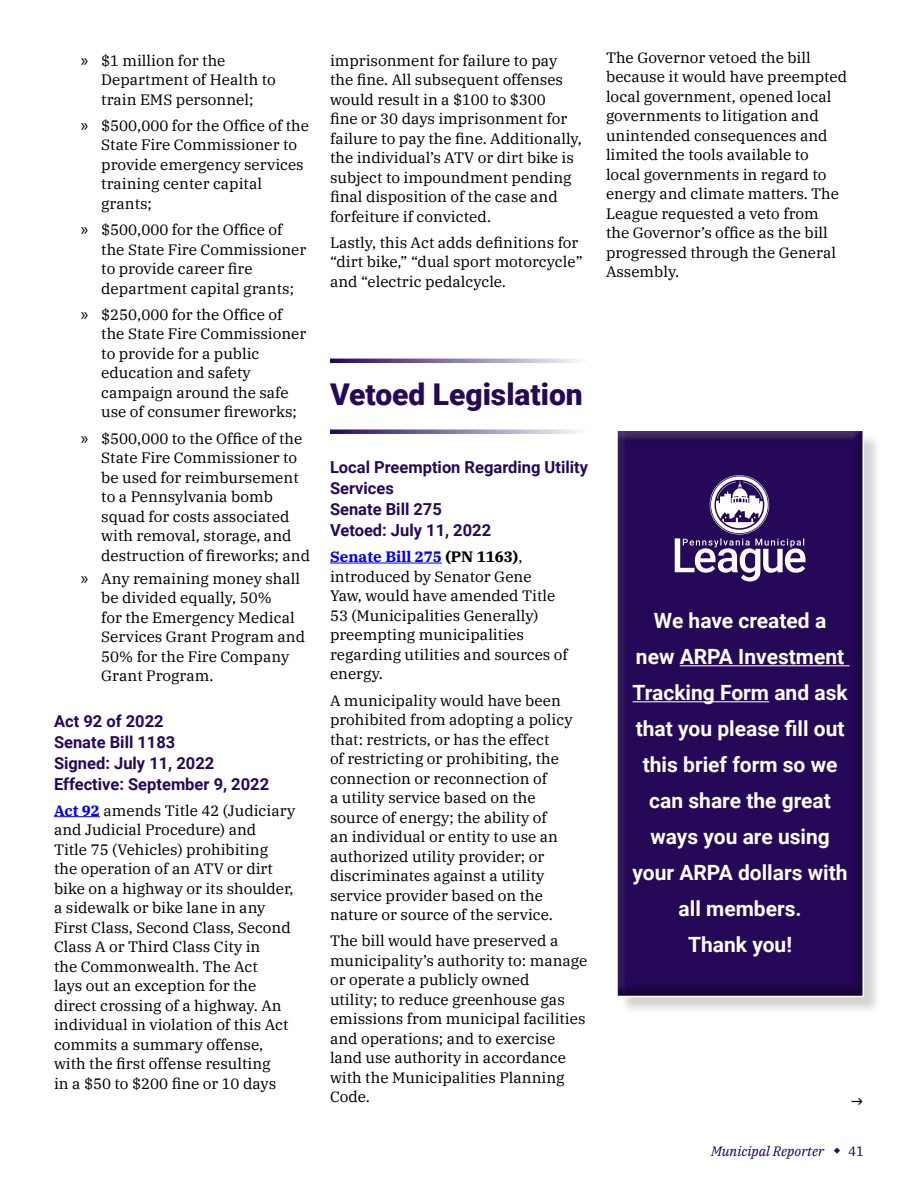
<style>
.page{position:relative;width:918px;height:1188px;background:#fff}
.page>*{position:absolute;margin:0;border:0;box-sizing:border-box;transform-origin:0 0}
.t1{font:900 30px "Roboto";color:#260859}
.t2{font:700 21px/36px "Roboto";color:#fff;text-align:center}
.t3{font:700 16.5px/21px "Roboto";color:#260859}
.t4{font:15px/19.5px "IBM Plex Serif";color:#000}
.t5{font:italic 13.5px "IBM Plex Serif";color:#260859}
.t6{font:13.5px "IBM Plex Serif";color:#260859}
.s1{font-family:"Myriad Pro";font-size:18px}
.s2{font-weight:700;color:#00f}
.s3{font-weight:700}
</style>
<div class="page">
<hr style="left:54px;top:816px;width:46px;height:1px;background:#00f">
<svg style="left:330px;top:359px;width:249px;height:4px"></svg>
<hr style="left:330px;top:563px;width:112px;height:1px;background:#00f">
<svg style="left:330px;top:429px;width:249px;height:5px"></svg>
<div style="left:619px;top:432px;width:263px;height:583px;background:#000;opacity:.18"></div>
<div style="left:611px;top:423px;width:264px;height:575px;background:#000;opacity:.2"></div>
<div style="left:616px;top:429px;width:248px;height:568px;border:2px solid #fff"></div>
<hr style="left:680px;top:665px;width:170px;height:1px;background:#fff">
<hr style="left:633px;top:701px;width:136px;height:1px;background:#fff">
<svg style="left:675px;top:475px;width:131px;height:106px"></svg>
<p class="t4" style="left:101px;top:49px;width:176px;text-indent:-20px"><span class="s1">x</span> $1 million for the<br>Department of Health to train EMS personnel;</p>
<p class="t4" style="left:101px;top:115px;width:209px;text-indent:-20px"><span class="s1">x</span> $500,000 for the Office of the<br>State Fire Commissioner to provide emergency services training center capital grants;</p>
<p class="t4" style="left:101px;top:219px;width:207px;text-indent:-20px"><span class="s1">x</span> $500,000 for the Office of the State Fire Commissioner to provide career fire department capital grants;</p>
<p class="t4" style="left:101px;top:304px;width:207px;text-indent:-20px"><span class="s1">x</span> $250,000 for the Office of the State Fire Commissioner to provide for a public education and safety campaign around the safe use of consumer fireworks;</p>
<p class="t4" style="left:101px;top:427px;width:210px;text-indent:-20px"><span class="s1">x</span> $500,000 to the Office of the<br>State Fire Commissioner to be used for reimbursement to a Pennsylvania bomb squad for costs associated with removal, storage, and destruction of fireworks; and</p>
<p class="t4" style="left:101px;top:567px;width:205px;text-indent:-20px"><span class="s1">x</span> Any remaining money shall be divided equally, 50%<br>for the Emergency Medical<br>Services Grant Program and<br>50% for the Fire Company<br>Grant Program.</p>
<p class="t3" style="left:54px;top:710px;width:217px">Act 92 of 2022<br>Senate Bill 1183<br>Signed: July 11, 2022<br>Effective: September 9, 2022</p>
<p class="t4" style="left:54px;top:800px;width:243px"><span class="s2">Act 92</span> amends Title 42 (Judiciary and Judicial Procedure) and<br>Title 75 (Vehicles) prohibiting<br>the operation of an ATV or dirt bike on a highway or its shoulder, a sidewalk or bike lane in any<br>First Class, Second Class, Second<br>Class A or Third Class City in<br>the Commonwealth. The Act<br>lays out an exception for the direct crossing of a highway. An individual in violation of this Act commits a summary offense, with the first offense resulting<br>in a $50 to $200 fine or 10 days</p>
<p class="t4" style="left:330px;top:49px;width:253px">imprisonment for failure to pay the fine. All subsequent offenses would result in a $100 to $300<br>fine or 30 days imprisonment for failure to pay the fine. Additionally, the individual’s ATV or dirt bike is subject to impoundment pending final disposition of the case and forfeiture if convicted.</p>
<p class="t4" style="left:330px;top:232px;width:254px">Lastly, this Act adds definitions for “dirt bike,” “dual sport motorcycle” and “electric pedalcycle.</p>
<p class="t4" style="left:606px;top:46px;width:243px">The Governor vetoed the bill because it would have preempted local government, opened local governments to litigation and unintended consequences and limited the tools available to<br>local governments in regard to energy and climate matters. The<br>League requested a veto from<br>the Governor’s office as the bill progressed through the General<br>Assembly.</p>
<h1 class="t1" style="left:330px;top:373px;width:254px">Vetoed Legislation</h1>
<p class="t3" style="left:330px;top:456px;width:259px">Local Preemption Regarding Utility<br>Services<br>Senate Bill 275<br>Vetoed: July 11, 2022</p>
<p class="t4" style="left:330px;top:546px;width:239px"><span class="s2">Senate Bill 275</span> <span class="s3">(PN 1163)</span>, introduced by Senator Gene<br>Yaw, would have amended Title<br>53 (Municipalities Generally) preempting municipalities regarding utilities and sources of energy.</p>
<p class="t4" style="left:330px;top:689px;width:244px">A municipality would have been prohibited from adopting a policy that: restricts, or has the effect<br>of restricting or prohibiting, the connection or reconnection of<br>a utility service based on the source of energy; the ability of<br>an individual or entity to use an authorized utility provider; or discriminates against a utility service provider based on the nature or source of the service.</p>
<p class="t4" style="left:330px;top:930px;width:259px">The bill would have preserved a municipality’s authority to: manage or operate a publicly owned<br>utility; to reduce greenhouse gas emissions from municipal facilities and operations; and to exercise land use authority in accordance with the Municipalities Planning<br>Code.</p>
<h2 class="t2" style="left:632px;top:602px;width:217px">We have created a new ARPA Investment<br>Tracking Form and ask that you please fill out this brief form so we can share the great ways you are using your ARPA dollars with all members.<br>Thank you!</h2>
<p class="t5" style="left:711px;top:1141px;width:115px">Municipal Reporter</p>
<p class="t6" style="left:848px;top:1141px;width:17px">41</p>
</div>
